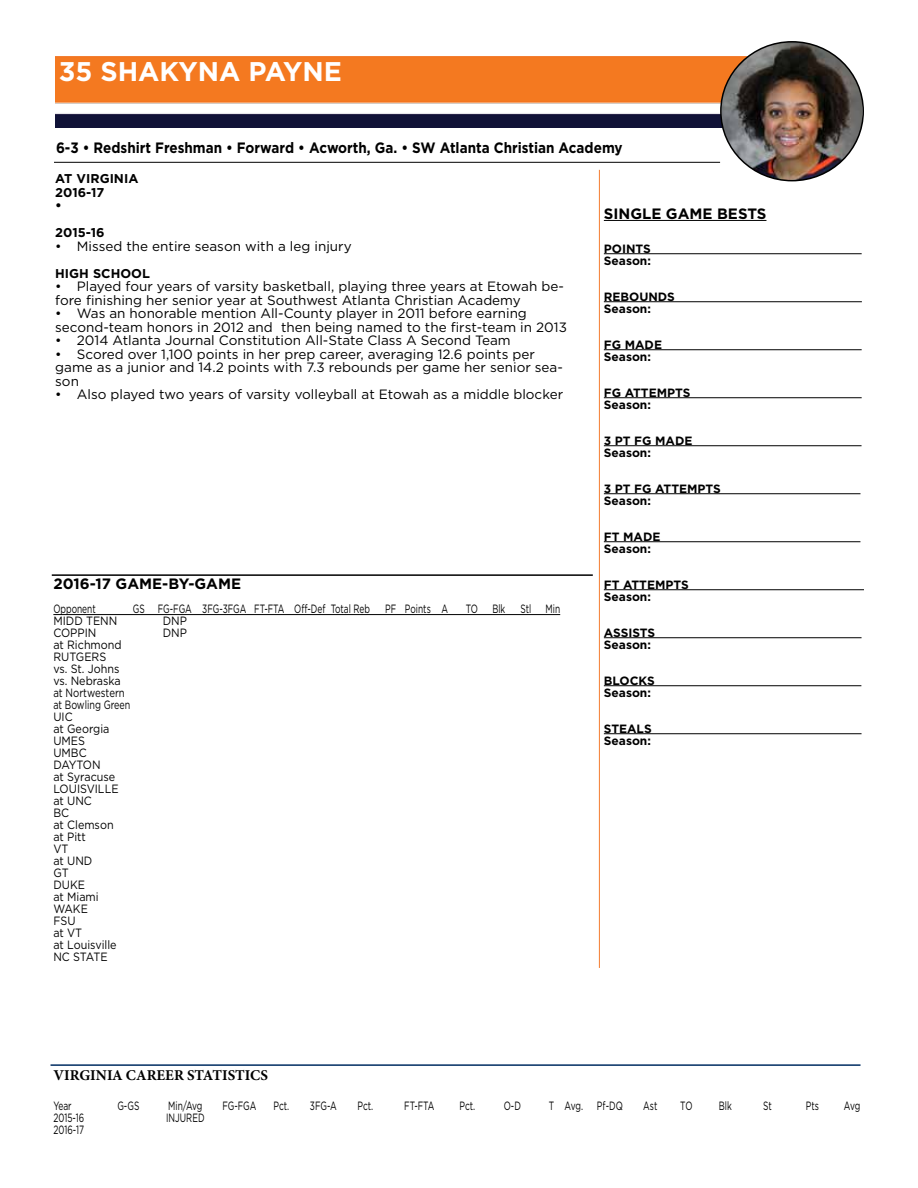
<style>
.page{position:relative;width:918px;height:1188px;background:#fff}
.page>*{position:absolute;margin:0;border:0;box-sizing:border-box;transform-origin:0 0}
.t1{font:700 27px "Gotham";color:#fff}
.t2{font:700 15px "Gotham";color:#000;scale:.9 1}
.t3{font:700 15px "Gotham";color:#000}
.t4{font:700 15px "Minion Pro";color:#000}
.t5{font:13.5px/13.5px "Gotham";color:#000}
.t6{font:700 13.5px "Gotham";color:#000}
.t7{font:700 12.75px/13.5px "Gotham";color:#000}
.t8{font:12px/12px "Gotham";color:#000;scale:.9 1}
.t9{font:700 12px/12px "Gotham";color:#000}
.t10{font:12px "Gotham";color:#000;scale:.7 1}
</style>
<div class="page">
<img style="left:55px;top:56px;width:666px;height:72px">
<hr style="left:604px;top:220px;width:162px;height:1px;background:#000">
<hr style="left:604px;top:253px;width:258px;height:1px;background:#000">
<hr style="left:604px;top:301px;width:258px;height:1px;background:#000">
<hr style="left:604px;top:349px;width:258px;height:1px;background:#000">
<hr style="left:604px;top:397px;width:258px;height:1px;background:#000">
<hr style="left:604px;top:445px;width:258px;height:1px;background:#000">
<hr style="left:604px;top:493px;width:256px;height:1px;background:#000">
<hr style="left:604px;top:541px;width:256px;height:1px;background:#000">
<hr style="left:604px;top:589px;width:260px;height:1px;background:#000">
<hr style="left:604px;top:637px;width:258px;height:1px;background:#000">
<hr style="left:604px;top:685px;width:257px;height:1px;background:#000">
<hr style="left:604px;top:733px;width:258px;height:1px;background:#000">
<hr style="left:599px;top:170px;width:1px;height:798px;background:#f47d30">
<hr style="left:51px;top:1064px;width:810px;height:2px;background:#002d62">
<hr style="left:53px;top:614px;width:507px;height:1px;background:#000">
<hr style="left:52px;top:574px;width:541px;height:2px;background:#000">
<img style="left:721px;top:42px;width:141px;height:139px">
<hr style="left:54px;top:162px;width:666px;height:1px;background:#000">
<h1 class="t1" style="left:59px;top:54px;width:63px">35 shakyna</h1>
<h1 class="t1" style="left:249px;top:54px;width:19px">payne</h1>
<p class="t2" style="left:56px;top:137px;width:631px">6-3 • Redshirt Freshman • Forward • Acworth, Ga. • SW Atlanta Christian Academy</p>
<p class="t7" style="left:55px;top:172px;width:85px">AT VIRGINIA<br>2016-17</p>
<p class="t6" style="left:55px;top:196px;width:8px">•</p>
<p class="t7" style="left:55px;top:226px;width:51px">2015-16</p>
<p class="t5" style="left:55px;top:239px;width:298px">• Missed the entire season with a leg injury</p>
<p class="t7" style="left:55px;top:267px;width:18px">High</p>
<p class="t7" style="left:93px;top:267px;width:19px">School</p>
<p class="t5" style="left:55px;top:280px;width:510px">• Played four years of varsity basketball, playing three years at Etowah be&shy;fore finishing her senior year at Southwest Atlanta Christian Academy</p>
<p class="t5" style="left:55px;top:307px;width:513px">• Was an honorable mention All-County player in 2011 before earning second-team honors in 2012 and then being named to the first-team in 2013</p>
<p class="t5" style="left:55px;top:334px;width:457px">• 2014 Atlanta Journal Constitution All-State Class A Second Team</p>
<p class="t5" style="left:55px;top:347px;width:509px">• Scored over 1,100 points in her prep career, averaging 12.6 points per game as a junior and 14.2 points with 7.3 rebounds per game her senior sea&shy;son</p>
<p class="t5" style="left:55px;top:388px;width:509px">• Also played two years of varsity volleyball at Etowah as a middle blocker</p>
<p class="t3" style="left:53px;top:574px;width:189px">2016-17 GAME-BY-GAME</p>
<p class="t10" style="left:53px;top:601px;width:62px">Opponent</p>
<p class="t10" style="left:133px;top:601px;width:340px">GS FG-FGA 3FG-3FGA FT-FTA Off-Def Total Reb</p>
<p class="t10" style="left:385px;top:601px;width:91px">PF Points A</p>
<p class="t10" style="left:466px;top:601px;width:58px">TO Blk</p>
<p class="t10" style="left:520px;top:601px;width:58px">Stl Min</p>
<p class="t8" style="left:53px;top:615px;width:73px">MIDD TENN</p>
<p class="t8" style="left:163px;top:615px;width:28px">DNP</p>
<p class="t8" style="left:53px;top:627px;width:49px">COPPIN</p>
<p class="t8" style="left:163px;top:627px;width:28px">DNP</p>
<p class="t8" style="left:53px;top:639px;width:87px">at Richmond<br>RUTGERS<br>vs. St. Johns vs. Nebraska at Nortwestern at Bowling Green<br>UIC<br>at Georgia<br>UMES<br>UMBC<br>DAYTON<br>at Syracuse<br>LOUISVILLE at UNC<br>BC<br>at Clemson<br>at Pitt<br>VT<br>at UND<br>GT<br>DUKE<br>at Miami<br>WAKE<br>FSU<br>at VT<br>at Louisville<br>NC STATE</p>
<p class="t3" style="left:604px;top:204px;width:164px">SINGLE GAME BESTS</p>
<p class="t9" style="left:604px;top:242px;width:49px">POINTS<br>Season:</p>
<p class="t9" style="left:604px;top:290px;width:73px">REBOUNDS<br>Season:</p>
<p class="t9" style="left:604px;top:338px;width:60px">FG MADE<br>Season:</p>
<p class="t9" style="left:604px;top:386px;width:88px">FG ATTEMPTS<br>Season:</p>
<p class="t9" style="left:604px;top:434px;width:90px">3 PT FG MADE<br>Season:</p>
<p class="t9" style="left:604px;top:482px;width:119px">3 PT FG ATTEMPTS<br>Season:</p>
<p class="t9" style="left:604px;top:530px;width:58px">FT MADE<br>Season:</p>
<p class="t9" style="left:604px;top:578px;width:86px">FT ATTEMPTS<br>Season:</p>
<p class="t9" style="left:604px;top:626px;width:53px">ASSISTS<br>Season:</p>
<p class="t9" style="left:604px;top:674px;width:52px">BLOCKS<br>Season:</p>
<p class="t9" style="left:604px;top:722px;width:49px">STEALS<br>Season:</p>
<p class="t4" style="left:53px;top:1065px;width:216px">VIRGINIA CAREER STATISTICS</p>
<p class="t10" style="left:53px;top:1098px;width:28px">Year</p>
<p class="t10" style="left:117px;top:1098px;width:33px">G-GS</p>
<p class="t10" style="left:168px;top:1098px;width:51px">Min/Avg</p>
<p class="t10" style="left:222px;top:1098px;width:50px">FG-FGA</p>
<p class="t10" style="left:273px;top:1098px;width:24px">Pct.</p>
<p class="t10" style="left:310px;top:1098px;width:40px">3FG-A</p>
<p class="t10" style="left:357px;top:1098px;width:24px">Pct.</p>
<p class="t10" style="left:404px;top:1098px;width:45px">FT-FTA</p>
<p class="t10" style="left:459px;top:1098px;width:24px">Pct.</p>
<p class="t10" style="left:504px;top:1098px;width:26px">O-D</p>
<p class="t10" style="left:549px;top:1098px;width:107px">T Avg. Pf-DQ</p>
<p class="t10" style="left:643px;top:1098px;width:22px">Ast</p>
<p class="t10" style="left:680px;top:1098px;width:19px">TO</p>
<p class="t10" style="left:719px;top:1098px;width:20px">Blk</p>
<p class="t10" style="left:763px;top:1098px;width:14px">St</p>
<p class="t10" style="left:806px;top:1098px;width:21px">Pts</p>
<p class="t10" style="left:844px;top:1098px;width:25px">Avg</p>
<p class="t10" style="left:53px;top:1110px;width:45px">2015-16</p>
<p class="t10" style="left:166px;top:1110px;width:56px">INJURED</p>
<p class="t10" style="left:53px;top:1122px;width:45px">2016-17</p>
</div>
